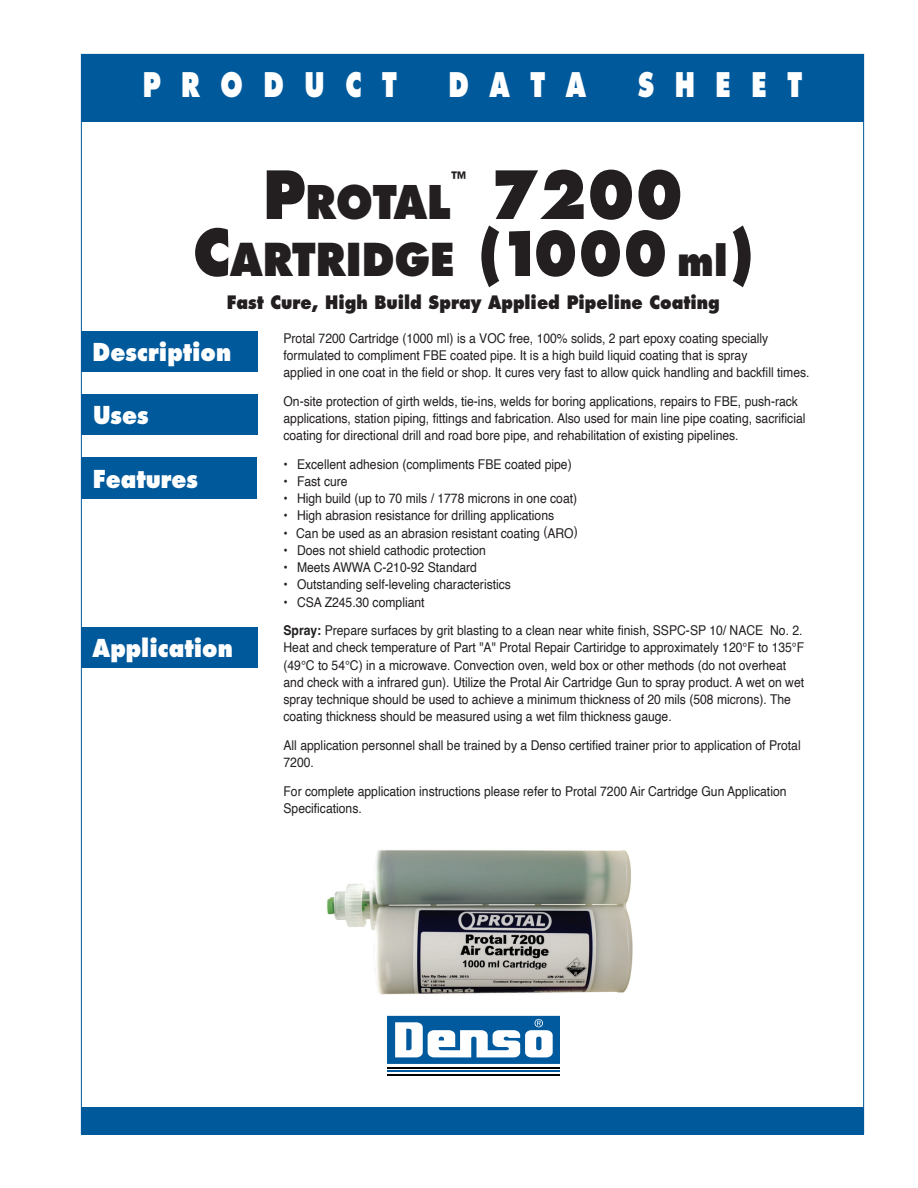
<style>
.page{position:relative;width:918px;height:1188px;background:#fff}
.page>*{position:absolute;margin:0;border:0;box-sizing:border-box;transform-origin:0 0}
.t1{font:800 64.5px "Futura";color:#231f20;scale:.9 1}
.t2{font:800 45.15px "Futura";color:#231f20;scale:.9 1}
.t3{font:800 44.1px "Futura";color:#231f20;scale:.9 1}
.t4{font:800 33px "Futura";color:#fff;scale:.75 1}
.t5{font:800 24px "Futura";color:#fff;scale:.9 1}
.t6{font:800 18px "Futura";color:#231f20;scale:.9 1}
.t7{font:13.5px/17.2px "Helvetica";color:#231f20;scale:.9 1}
.s1{font-size:64.5px}
.s2{font-size:63px}
.s3{font-size:58.5px}
.s4{font-size:60px}
.s5{font-size:40.5px}
.s6{font-weight:700}
</style>
<div class="page">
<div style="left:81px;top:54px;width:783px;height:68px;background:#00599b"></div>
<div style="left:81px;top:1107px;width:783px;height:27px;background:#00599b"></div>
<svg style="left:387px;top:1015px;width:173px;height:61px"></svg>
<hr style="left:387px;top:1067px;width:173px;height:2px;background:#000001">
<hr style="left:387px;top:1071px;width:173px;height:1px;background:#015a9d">
<hr style="left:387px;top:1074px;width:173px;height:1px;background:#000001">
<svg style="left:387px;top:1016px;width:173px;height:48px"></svg>
<div style="left:81px;top:332px;width:176px;height:40px;background:#00599b"></div>
<div style="left:81px;top:395px;width:176px;height:40px;background:#00599b"></div>
<div style="left:81px;top:458px;width:175px;height:41px;background:#00599b"></div>
<div style="left:81px;top:627px;width:176px;height:41px;background:#00599b"></div>
<img style="left:327px;top:850px;width:306px;height:145px">
<h3 class="t4" style="left:143px;top:70px;width:341px">P R O D U C T</h3>
<h3 class="t4" style="left:448px;top:70px;width:185px">D A T A</h3>
<h3 class="t4" style="left:638px;top:70px;width:221px">S H E E T</h3>
<h2 class="t2" style="left:263px;top:181px;width:210px"><span class="s1">P</span>ROTAL</h2>
<h3 class="t6" style="left:451px;top:170px;width:19px">™</h3>
<h1 class="t1" style="left:490px;top:165px;width:216px">7200</h1>
<h3 class="t3" style="left:193px;top:239px;width:624px"><span class="s2">C</span>ARTRIDGE <span class="s3">(</span><span class="s4">1000</span> <span class="s5">ml</span><span class="s3">)</span></h3>
<h3 class="t6" style="left:227px;top:294px;width:549px">Fast Cure, High Build Spray Applied Pipeline Coating</h3>
<p class="t7" style="left:284px;top:330px;width:586px">Protal 7200 Cartridge (1000 ml) is a VOC free, 100% solids, 2 part epoxy coating specially formulated to compliment FBE coated pipe. It is a high build liquid coating that is spray<br>applied in one coat in the field or shop. It cures very fast to allow quick handling and backfill times.</p>
<p class="t7" style="left:284px;top:393px;width:582px">On-site protection of girth welds, tie-ins, welds for boring applications, repairs to FBE, push-rack applications, station piping, fittings and fabrication. Also used for main line pipe coating, sacrificial coating for directional drill and road bore pipe, and rehabilitation of existing pipelines.</p>
<p class="t7" style="left:284px;top:456px;width:322px">• Excellent adhesion (compliments FBE coated pipe)</p>
<p class="t7" style="left:284px;top:473px;width:73px">• Fast cure</p>
<p class="t7" style="left:284px;top:491px;width:328px">• High build (up to 70 mils / 1778 microns in one coat)</p>
<p class="t7" style="left:284px;top:508px;width:302px">• High abrasion resistance for drilling applications</p>
<p class="t7" style="left:284px;top:525px;width:328px">• Can be used as an abrasion resistant coating (ARO)</p>
<p class="t7" style="left:284px;top:542px;width:227px">• Does not shield cathodic protection</p>
<p class="t7" style="left:284px;top:560px;width:217px">• Meets AWWA C-210-92 Standard</p>
<p class="t7" style="left:284px;top:577px;width:254px">• Outstanding self-leveling characteristics</p>
<p class="t7" style="left:284px;top:589px;width:578px;line-height:28.5px">• CSA Z245.30 compliant<br><span class="s6">Spray:</span> Prepare surfaces by grit blasting to a clean near white finish, SSPC-SP 10/ NACE No. 2.</p>
<p class="t7" style="left:284px;top:640px;width:580px">Heat and check temperature of Part "A" Protal Repair Cartiridge to approximately 120°F to 135°F (49°C to 54°C) in a microwave. Convection oven, weld box or other methods (do not overheat and check with a infrared gun). Utilize the Protal Air Cartridge Gun to spray product. A wet on wet spray technique should be used to achieve a minimum thickness of 20 mils (508 microns). The coating thickness should be measured using a wet film thickness gauge.</p>
<p class="t7" style="left:284px;top:737px;width:576px">All application personnel shall be trained by a Denso certified trainer prior to application of Protal<br>7200.</p>
<p class="t7" style="left:284px;top:783px;width:560px">For complete application instructions please refer to Protal 7200 Air Cartridge Gun Application<br>Specifications.</p>
<h3 class="t5" style="left:93px;top:341px;width:156px">Description</h3>
<h3 class="t5" style="left:93px;top:404px;width:63px">Uses</h3>
<h3 class="t5" style="left:93px;top:468px;width:119px">Features</h3>
<h3 class="t5" style="left:93px;top:637px;width:157px">Application</h3>
</div>
